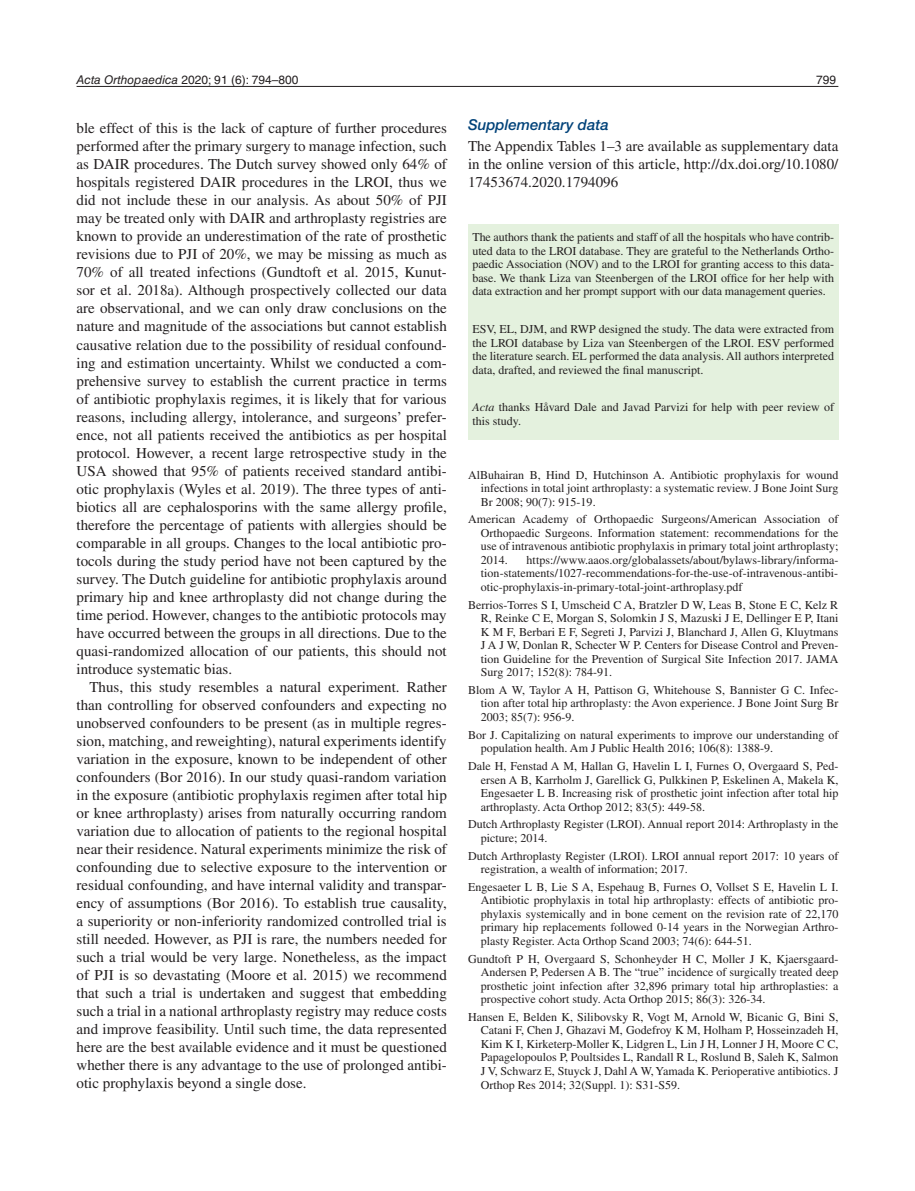
<style>
.page{position:relative;width:915px;height:1191px;background:#fff}
.page>*{position:absolute;margin:0;border:0;box-sizing:border-box;transform-origin:0 0}
.t1{font:15px/18px "Times";color:#231f20;text-align:justify}
.t2{font:italic 500 15px "Helvetica Neue LTW1 G";color:#004279}
.t3{font:12px/13.5px "Times";color:#231f20;text-align:justify}
.t4{font:12px "Helvetica LT Std";color:#231f20}
.s1{font-style:italic}
</style>
<div class="page">
<hr style="left:77px;top:86px;width:761px;height:1px;background:#231f20">
<div style="left:468px;top:224px;width:370px;height:216px;background:#e4f1de"></div>
<p class="t4" style="left:77px;top:72px;width:223px"><span class="s1">Acta Orthopaedica</span> 2020; 91 (6): 794–800</p>
<p class="t4" style="left:816px;top:72px;width:22px">799</p>
<p class="t1" style="left:77px;top:119px;width:371px">ble effect of this is the lack of capture of further procedures performed after the primary surgery to manage infection, such as DAIR procedures. The Dutch survey showed only 64% of hospitals registered DAIR procedures in the LROI, thus we did not include these in our analysis. As about 50% of PJI may be treated only with DAIR and arthroplasty registries are known to provide an underestimation of the rate of prosthetic revisions due to PJI of 20%, we may be missing as much as 70% of all treated infections (Gundtoft et al. 2015, Kunut&shy;sor et al. 2018a). Although prospectively collected our data are observational, and we can only draw conclusions on the nature and magnitude of the associations but cannot establish causative relation due to the possibility of residual confound&shy;ing and estimation uncertainty. Whilst we conducted a com&shy;prehensive survey to establish the current practice in terms of antibiotic prophylaxis regimes, it is likely that for various reasons, including allergy, intolerance, and surgeons’ prefer&shy;ence, not all patients received the antibiotics as per hospital protocol. However, a recent large retrospective study in the USA showed that 95% of patients received standard antibi&shy;otic prophylaxis (Wyles et al. 2019). The three types of anti&shy;biotics all are cephalosporins with the same allergy profile, therefore the percentage of patients with allergies should be comparable in all groups. Changes to the local antibiotic pro&shy;tocols during the study period have not been captured by the survey. The Dutch guideline for antibiotic prophylaxis around primary hip and knee arthroplasty did not change during the time period. However, changes to the antibiotic protocols may have occurred between the groups in all directions. Due to the quasi-randomized allocation of our patients, this should not introduce systematic bias.</p>
<p class="t1" style="left:77px;top:677px;width:371px;text-indent:13px">Thus, this study resembles a natural experiment. Rather than controlling for observed confounders and expecting no unobserved confounders to be present (as in multiple regres&shy;sion, matching, and reweighting), natural experiments identify variation in the exposure, known to be independent of other confounders (Bor 2016). In our study quasi-random variation in the exposure (antibiotic prophylaxis regimen after total hip or knee arthroplasty) arises from naturally occurring random variation due to allocation of patients to the regional hospital near their residence. Natural experiments minimize the risk of confounding due to selective exposure to the intervention or residual confounding, and have internal validity and transpar&shy;ency of assumptions (Bor 2016). To establish true causality, a superiority or non-inferiority randomized controlled trial is still needed. However, as PJI is rare, the numbers needed for such a trial would be very large. Nonetheless, as the impact of PJI is so devastating (Moore et al. 2015) we recommend that such a trial is undertaken and suggest that embedding such a trial in a national arthroplasty registry may reduce costs and improve feasibility. Until such time, the data represented here are the best available evidence and it must be questioned whether there is any advantage to the use of prolonged antibi&shy;otic prophylaxis beyond a single dose.</p>
<p class="t2" style="left:468px;top:116px;width:142px">Supplementary data</p>
<p class="t1" style="left:468px;top:137px;width:371px">The Appendix Tables 1–3 are available as supplementary data in the online version of this article, http://dx.doi.org/10.1080/ 17453674.2020.1794096</p>
<p class="t3" style="left:472px;top:231px;width:363px">The authors thank the patients and staff of all the hospitals who have contrib&shy;uted data to the LROI database. They are grateful to the Netherlands Ortho&shy;paedic Association (NOV) and to the LROI for granting access to this data&shy;base. We thank Liza van Steenbergen of the LROI office for her help with data extraction and her prompt support with our data management queries.</p>
<p class="t3" style="left:472px;top:322px;width:363px">ESV, EL, DJM, and RWP designed the study. The data were extracted from the LROI database by Liza van Steenbergen of the LROI. ESV performed the literature search. EL performed the data analysis. All authors interpreted data, drafted, and reviewed the final manuscript.</p>
<p class="t3" style="left:472px;top:400px;width:363px"><span class="s1">Acta</span> thanks Håvard Dale and Javad Parvizi for help with peer review of this study.</p>
<p class="t3" style="left:480px;top:468px;width:359px;text-indent:-13px">AlBuhairan B, Hind D, Hutchinson A. Antibiotic prophylaxis for wound infections in total joint arthroplasty: a systematic review. J Bone Joint Surg Br 2008; 90(7): 915-19.</p>
<p class="t3" style="left:480px;top:512px;width:359px;text-indent:-13px">American Academy of Orthopaedic Surgeons/American Association of Orthopaedic Surgeons. Information statement: recommendations for the use of intravenous antibiotic prophylaxis in primary total joint arthroplasty; 2014.</p>
<p class="t3" style="left:480px;top:553px;width:359px;text-indent:46px">https://www.aaos.org/globalassets/about/bylaws-library/informa&shy;tion-statements/1027-recommendations-for-the-use-of-intravenous-antibi&shy;otic-prophylaxis-in-primary-total-joint-arthroplasy.pdf</p>
<p class="t3" style="left:480px;top:598px;width:359px;text-indent:-13px">Berrios-Torres S I, Umscheid C A, Bratzler D W, Leas B, Stone E C, Kelz R R, Reinke C E, Morgan S, Solomkin J S, Mazuski J E, Dellinger E P, Itani K M F, Berbari E F, Segreti J, Parvizi J, Blanchard J, Allen G, Kluytmans J A J W, Donlan R, Schecter W P. Centers for Disease Control and Preven&shy;tion Guideline for the Prevention of Surgical Site Infection 2017. JAMA Surg 2017; 152(8): 784-91.</p>
<p class="t3" style="left:480px;top:683px;width:359px;text-indent:-13px">Blom A W, Taylor A H, Pattison G, Whitehouse S, Bannister G C. Infec&shy;tion after total hip arthroplasty: the Avon experience. J Bone Joint Surg Br 2003; 85(7): 956-9.</p>
<p class="t3" style="left:480px;top:728px;width:359px;text-indent:-13px">Bor J. Capitalizing on natural experiments to improve our understanding of population health. Am J Public Health 2016; 106(8): 1388-9.</p>
<p class="t3" style="left:480px;top:759px;width:359px;text-indent:-13px">Dale H, Fenstad A M, Hallan G, Havelin L I, Furnes O, Overgaard S, Ped&shy;ersen A B, Karrholm J, Garellick G, Pulkkinen P, Eskelinen A, Makela K, Engesaeter L B. Increasing risk of prosthetic joint infection after total hip arthroplasty. Acta Orthop 2012; 83(5): 449-58.</p>
<p class="t3" style="left:480px;top:817px;width:359px;text-indent:-13px">Dutch Arthroplasty Register (LROI). Annual report 2014: Arthroplasty in the picture; 2014.</p>
<p class="t3" style="left:480px;top:848px;width:359px;text-indent:-13px">Dutch Arthroplasty Register (LROI). LROI annual report 2017: 10 years of registration, a wealth of information; 2017.</p>
<p class="t3" style="left:480px;top:880px;width:359px;text-indent:-13px">Engesaeter L B, Lie S A, Espehaug B, Furnes O, Vollset S E, Havelin L I.<br>Antibiotic prophylaxis in total hip arthroplasty: effects of antibiotic pro&shy;phylaxis systemically and in bone cement on the revision rate of 22,170 primary hip replacements followed 0-14 years in the Norwegian Arthro&shy;plasty Register. Acta Orthop Scand 2003; 74(6): 644-51.</p>
<p class="t3" style="left:480px;top:951px;width:359px;text-indent:-13px">Gundtoft P H, Overgaard S, Schonheyder H C, Moller J K, Kjaersgaard-Andersen P, Pedersen A B. The “true” incidence of surgically treated deep prosthetic joint infection after 32,896 primary total hip arthroplasties: a prospective cohort study. Acta Orthop 2015; 86(3): 326-34.</p>
<p class="t3" style="left:480px;top:1010px;width:359px;text-indent:-13px">Hansen E, Belden K, Silibovsky R, Vogt M, Arnold W, Bicanic G, Bini S, Catani F, Chen J, Ghazavi M, Godefroy K M, Holham P, Hosseinzadeh H, Kim K I, Kirketerp-Moller K, Lidgren L, Lin J H, Lonner J H, Moore C C, Papagelopoulos P, Poultsides L, Randall R L, Roslund B, Saleh K, Salmon J V, Schwarz E, Stuyck J, Dahl A W, Yamada K. Perioperative antibiotics. J Orthop Res 2014; 32(Suppl. 1): S31-S59.</p>
</div>
